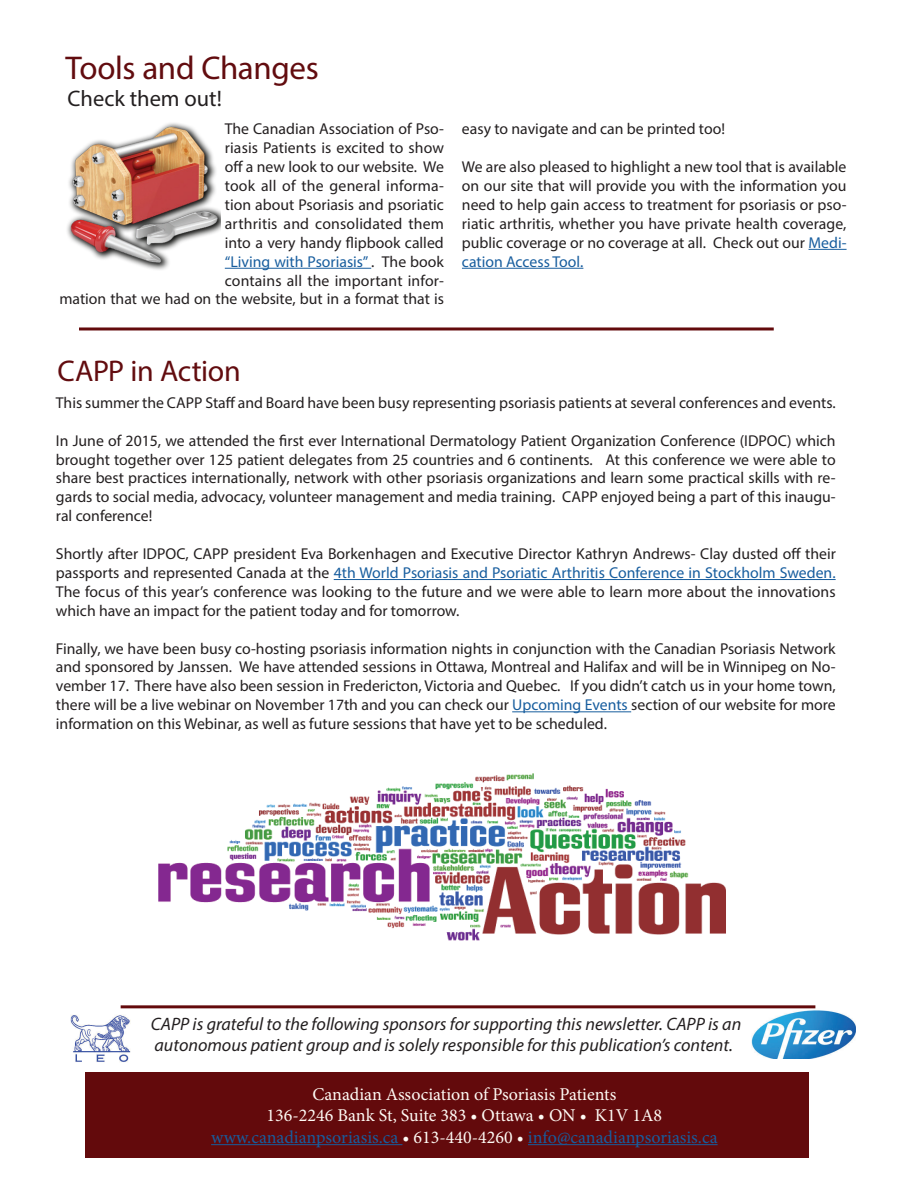
<style>
.page{position:relative;width:918px;height:1188px;background:#fff}
.page>*{position:absolute;margin:0;border:0;box-sizing:border-box;transform-origin:0 0}
.t1{font:33px "Myriad Pro";letter-spacing:-.015em;color:#620c0f}
.t2{font:30px "Myriad Pro";letter-spacing:-.015em;color:#620c0f}
.t3{font:22.5px "Myriad Pro";color:#231f20}
.t4{font:italic 18px/21.6px "Myriad Pro";color:#231f20}
.t5{font:18px/21.6px "Minion Pro";color:#fefaf4;text-align:center}
.t6{font:15.75px/18.9px "Myriad Pro";color:#231f20;text-align:justify}
.s1{color:#175d9e}
</style>
<div class="page">
<div style="left:85px;top:1072px;width:724px;height:85px;background:#630a0c"></div>
<hr style="left:334px;top:579px;width:502px;height:1px;background:#175d9e">
<hr style="left:512px;top:711px;width:119px;height:1px;background:#175d9e">
<hr style="left:211px;top:1144px;width:191px;height:1px;background:#175d9e">
<hr style="left:528px;top:1144px;width:190px;height:1px;background:#175d9e">
<img style="left:70px;top:1005px;width:62px;height:57px">
<img style="left:752px;top:1008px;width:103px;height:50px">
<hr style="left:225px;top:268px;width:146px;height:1px;background:#175d9e">
<hr style="left:809px;top:249px;width:38px;height:1px;background:#175d9e">
<hr style="left:462px;top:268px;width:121px;height:1px;background:#175d9e">
<hr style="left:79px;top:327px;width:695px;height:3px;background:#630a0c">
<hr style="left:121px;top:1005px;width:694px;height:3px;background:#630a0c">
<img style="left:67px;top:123px;width:154px;height:147px">
<img style="left:158px;top:773px;width:568px;height:168px">
<h1 class="t1" style="left:65px;top:48px;width:255px">Tools and Changes</h1>
<h3 class="t3" style="left:68px;top:85px;width:156px">Check them out!</h3>
<p class="t6" style="left:59px;top:119px;width:386px;text-align:right">The Canadian Association of Pso-<br>riasis Patients is excited to show<br>off a new look to our website. We<br>took all of the general informa-<br>tion about Psoriasis and psoriatic<br>arthritis and consolidated them<br>into a very handy flipbook called<br><span class="s1">“Living with Psoriasis”</span> . The book<br>contains all the important infor-<br>mation that we had on the website, but in a format that is</p>
<p class="t6" style="left:462px;top:119px;width:265px">easy to navigate and can be printed too!</p>
<p class="t6" style="left:462px;top:157px;width:386px">We are also pleased to highlight a new tool that is available on our site that will provide you with the information you need to help gain access to treatment for psoriasis or pso&shy;riatic arthritis, whether you have private health coverage, public coverage or no coverage at all. Check out our <span class="s1">Medi&shy;cation Access Tool.</span></p>
<h2 class="t2" style="left:58px;top:352px;width:185px">CAPP in Action</h2>
<p class="t6" style="left:56px;top:393px;width:781px">This summer the CAPP Staff and Board have been busy representing psoriasis patients at several conferences and events.</p>
<p class="t6" style="left:56px;top:431px;width:781px">In June of 2015, we attended the first ever International Dermatology Patient Organization Conference (IDPOC) which brought together over 125 patient delegates from 25 countries and 6 continents. At this conference we were able to share best practices internationally, network with other psoriasis organizations and learn some practical skills with re&shy;gards to social media, advocacy, volunteer management and media training. CAPP enjoyed being a part of this inaugu&shy;ral conference!</p>
<p class="t6" style="left:56px;top:544px;width:782px">Shortly after IDPOC, CAPP president Eva Borkenhagen and Executive Director Kathryn Andrews- Clay dusted off their passports and represented Canada at the <span class="s1">4th World Psoriasis and Psoriatic Arthritis Conference in Stockholm Sweden.<br></span>The focus of this year’s conference was looking to the future and we were able to learn more about the innovations which have an impact for the patient today and for tomorrow.</p>
<p class="t6" style="left:56px;top:639px;width:781px">Finally, we have been busy co-hosting psoriasis information nights in conjunction with the Canadian Psoriasis Network and sponsored by Janssen. We have attended sessions in Ottawa, Montreal and Halifax and will be in Winnipeg on No&shy;vember 17. There have also been session in Fredericton, Victoria and Quebec. If you didn’t catch us in your home town, there will be a live webinar on November 17th and you can check our <span class="s1">Upcoming Events</span> section of our website for more information on this Webinar, as well as future sessions that have yet to be scheduled.</p>
<p class="t4" style="left:151px;top:1013px;width:592px">CAPP is grateful to the following sponsors for supporting this newsletter. CAPP is an autonomous patient group and is solely responsible for this publication’s content.</p>
<p class="t5" style="left:211px;top:1083px;width:508px">Canadian Association of Psoriasis Patients<br>136-2246 Bank St, Suite 383 • Ottawa • ON • K1V 1A8 <span class="s1">www.canadianpsoriasis.ca</span> • 613-440-4260 • <span class="s1">info@canadianpsoriasis.ca</span></p>
</div>
